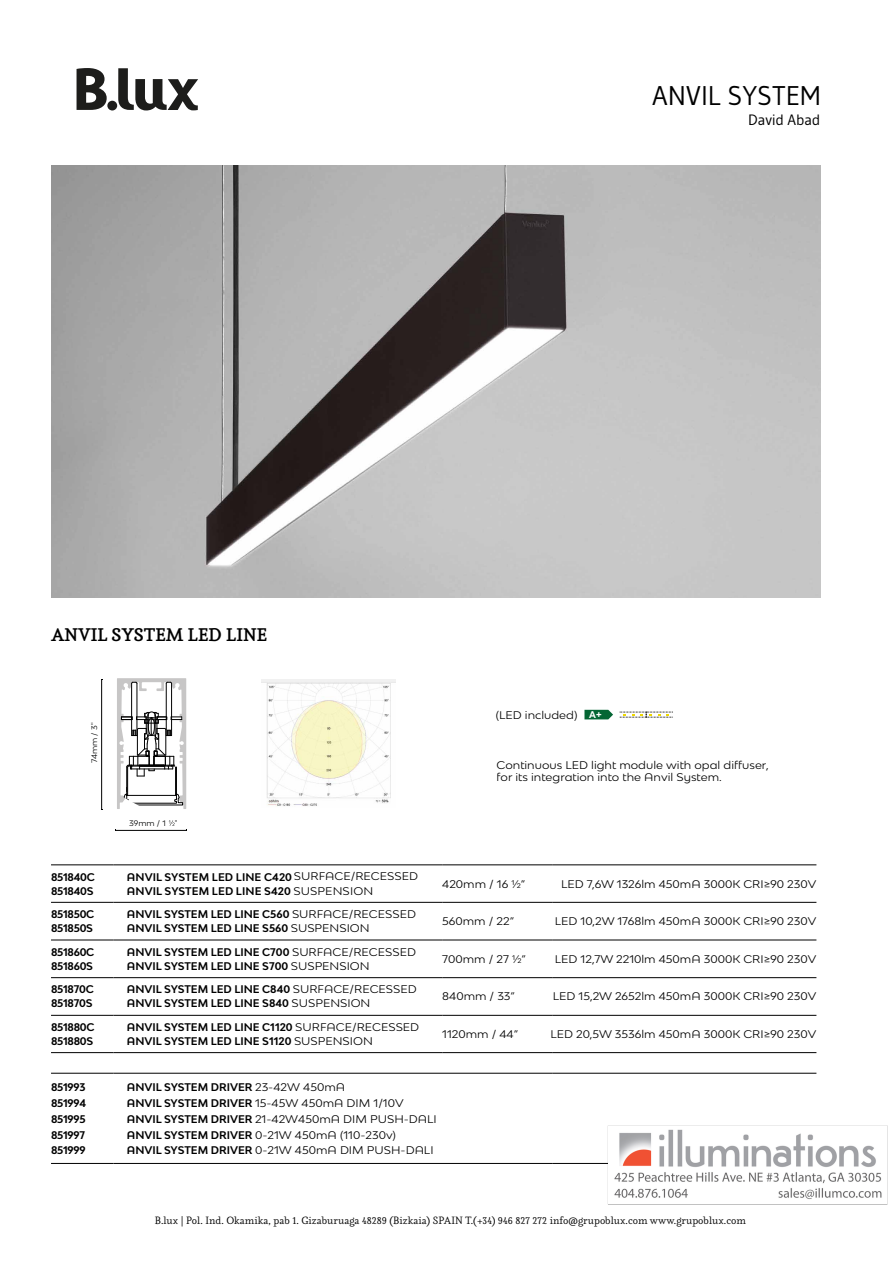
<style>
.page{position:relative;width:893px;height:1263px;background:#fff}
.page>*{position:absolute;margin:0;border:0;box-sizing:border-box;transform-origin:0 0}
.t1{font:27px "Gudea";color:#000}
.t2{font:700 18px "Aila";color:#000}
.t3{font:15px "Gudea";color:#000}
.t4{font:expanded 10.5px/12.6px "Bw Modelica SS01";color:#010101}
.t5{font:700 10.5px "Bw Modelica SS01";color:#010101}
.t6{font:10.5px "Aila";color:#000}
.t7{font:700 10.5px "Bw Modelica SS01";letter-spacing:-.025em;color:#010101}
.t8{font:expanded 7.5px "Bw Modelica SS01";color:#020303}
.s1{font-weight:400;font-stretch:expanded}
.s2{font-family:"Arial";font-weight:700;font-stretch:normal;font-size:9.6px;color:#fff}
.s3{font-weight:700;font-stretch:normal}
</style>
<div class="page">
<img style="left:51px;top:68px;width:837px;height:1137px">
<h1 class="t1" style="left:652px;top:79px;width:169px">ANVIL SYSTEM</h1>
<h3 class="t3" style="left:748px;top:111px;width:74px">David Abad</h3>
<h2 class="t2" style="left:51px;top:623px;width:218px">ANVIL SYSTEM LED LINE</h2>
<p class="t8" style="left:89px;top:763px;width:42px;rotate:-90deg">74mm / 3"</p>
<p class="t8" style="left:129px;top:818px;width:50px">39mm / 1 "</p>
<p class="t7" style="left:51px;top:870px;width:45px">851840C</p>
<p class="t5" style="left:127px;top:870px;width:293px">ANVIL SYSTEM LED LINE C420 <span class="s1">SURFACE/RECESSED</span></p>
<p class="t7" style="left:51px;top:884px;width:44px">851840S</p>
<p class="t5" style="left:127px;top:884px;width:248px">ANVIL SYSTEM LED LINE S420 <span class="s1">SUSPENSION</span></p>
<p class="t7" style="left:51px;top:907px;width:45px">851850C</p>
<p class="t5" style="left:127px;top:907px;width:291px">ANVIL SYSTEM LED LINE C560 <span class="s1">SURFACE/RECESSED</span></p>
<p class="t7" style="left:51px;top:921px;width:44px">851850S</p>
<p class="t5" style="left:127px;top:921px;width:244px">ANVIL SYSTEM LED LINE S560 <span class="s1">SUSPENSION</span></p>
<p class="t7" style="left:51px;top:945px;width:45px">851860C</p>
<p class="t5" style="left:127px;top:945px;width:291px">ANVIL SYSTEM LED LINE C700 <span class="s1">SURFACE/RECESSED</span></p>
<p class="t7" style="left:51px;top:959px;width:43px">851860S</p>
<p class="t5" style="left:127px;top:959px;width:244px">ANVIL SYSTEM LED LINE S700 <span class="s1">SUSPENSION</span></p>
<p class="t7" style="left:51px;top:982px;width:44px">851870C</p>
<p class="t5" style="left:127px;top:982px;width:291px">ANVIL SYSTEM LED LINE C840 <span class="s1">SURFACE/RECESSED</span></p>
<p class="t7" style="left:51px;top:997px;width:43px">851870S</p>
<p class="t5" style="left:127px;top:997px;width:245px">ANVIL SYSTEM LED LINE S840 <span class="s1">SUSPENSION</span></p>
<p class="t7" style="left:51px;top:1020px;width:45px">851880C</p>
<p class="t5" style="left:127px;top:1020px;width:294px">ANVIL SYSTEM LED LINE C1120 <span class="s1">SURFACE/RECESSED</span></p>
<p class="t7" style="left:51px;top:1034px;width:44px">851880S</p>
<p class="t5" style="left:127px;top:1034px;width:248px">ANVIL SYSTEM LED LINE S1120 <span class="s1">SUSPENSION</span></p>
<p class="t5" style="left:51px;top:1081px;width:36px">851993</p>
<p class="t5" style="left:127px;top:1081px;width:220px">ANVIL SYSTEM DRIVER <span class="s1">23-42W 450mA</span></p>
<p class="t4" style="left:496px;top:709px;width:107px">(LED included) <span class="s2">A+</span></p>
<p class="t4" style="left:496px;top:758px;width:274px">Continuous LED light module with opal diffuser, for its integration into the Anvil System.</p>
<p class="t4" style="left:442px;top:877px;width:85px">420mm / 16 ½”</p>
<p class="t4" style="left:561px;top:877px;width:257px">LED 7,6W 1326lm 450mA 3000K CRI≥90 230V</p>
<p class="t4" style="left:442px;top:915px;width:73px">560mm / 22”</p>
<p class="t4" style="left:555px;top:915px;width:263px">LED 10,2W 1768lm 450mA 3000K CRI≥90 230V</p>
<p class="t4" style="left:442px;top:952px;width:85px">700mm / 27 ½”</p>
<p class="t4" style="left:555px;top:952px;width:263px">LED 12,7W 2210lm 450mA 3000K CRI≥90 230V</p>
<p class="t4" style="left:442px;top:990px;width:74px">840mm / 33”</p>
<p class="t4" style="left:553px;top:990px;width:265px">LED 15,2W 2652lm 450mA 3000K CRI≥90 230V</p>
<p class="t4" style="left:442px;top:1027px;width:77px">1120mm / 44”</p>
<p class="t4" style="left:550px;top:1027px;width:267px">LED 20,5W 3536lm 450mA 3000K CRI≥90 230V</p>
<p class="t5" style="left:51px;top:1097px;width:37px">851994</p>
<p class="t4" style="left:127px;top:1097px;width:278px"><span class="s3">ANVIL SYSTEM DRIVER</span> 15-45W 450mA DIM 1/10V</p>
<p class="t5" style="left:51px;top:1112px;width:36px">851995</p>
<p class="t4" style="left:127px;top:1112px;width:311px"><span class="s3">ANVIL SYSTEM DRIVER</span> 21-42W450mA DIM PUSH-DALI</p>
<p class="t5" style="left:51px;top:1128px;width:36px">851997</p>
<p class="t4" style="left:127px;top:1128px;width:271px"><span class="s3">ANVIL SYSTEM DRIVER</span> 0-21W 450mA (110-230v)</p>
<p class="t5" style="left:51px;top:1143px;width:36px">851999</p>
<p class="t4" style="left:127px;top:1143px;width:308px"><span class="s3">ANVIL SYSTEM DRIVER</span> 0-21W 450mA DIM PUSH-DALI</p>
<p class="t6" style="left:155px;top:1213px;width:593px">B.lux | Pol. Ind. Okamika, pab 1. Gizaburuaga 48289 (Bizkaia) SPAIN T.(+34) 946 827 272 info@grupoblux.com www.grupoblux.com</p>
</div>
